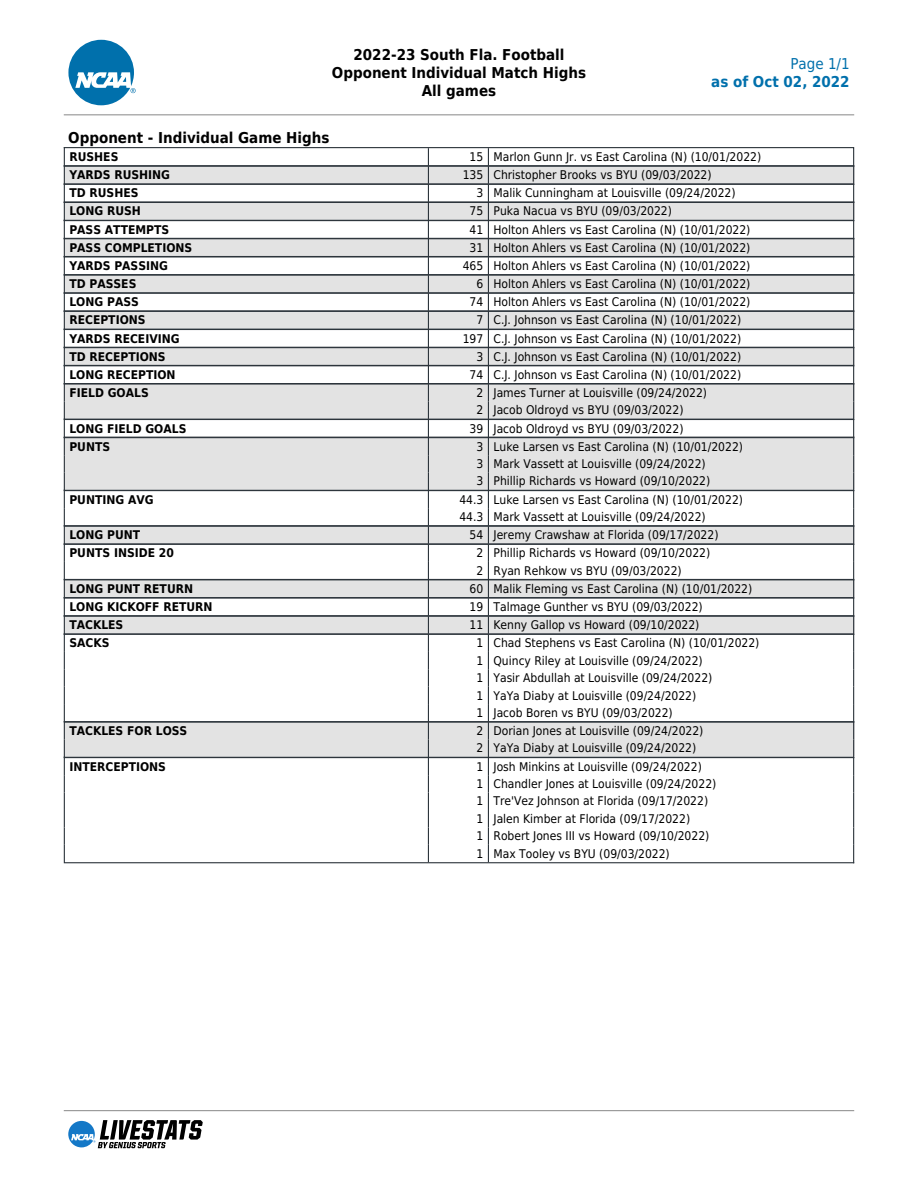
<style>
.page{position:relative;width:918px;height:1188px;background:#fff}
.page>*{position:absolute;margin:0;border:0;box-sizing:border-box;transform-origin:0 0}
.t1{font:700 15px/18px "DejaVu Sans Condensed";color:#000;text-align:center}
.t2{font:700 15px "DejaVu Sans Condensed";color:#0070ac}
.t3{font:15px "DejaVu Sans Condensed";color:#0070ac}
.t4{font:12px/17.4px "DejaVu Sans Condensed";color:#000}
.t5{font:700 12px "DejaVu Sans Condensed";color:#000}
</style>
<div class="page">
<svg style="left:68px;top:40px;width:68px;height:65px"></svg>
<hr style="left:64px;top:114px;width:790px;height:1px;background:#888">
<hr style="left:64px;top:1110px;width:790px;height:1px;background:#888">
<svg style="left:68px;top:1120px;width:135px;height:28px"></svg>
<div style="left:64px;top:165px;width:790px;height:20px;background:#e3e3e3"></div>
<div style="left:64px;top:202px;width:790px;height:19px;background:#e3e3e3"></div>
<div style="left:64px;top:238px;width:790px;height:19px;background:#e3e3e3"></div>
<div style="left:64px;top:274px;width:790px;height:20px;background:#e3e3e3"></div>
<div style="left:64px;top:310px;width:790px;height:20px;background:#e3e3e3"></div>
<div style="left:64px;top:347px;width:790px;height:19px;background:#e3e3e3"></div>
<div style="left:64px;top:383px;width:790px;height:37px;background:#e3e3e3"></div>
<div style="left:64px;top:437px;width:790px;height:54px;background:#e3e3e3"></div>
<div style="left:64px;top:525px;width:790px;height:20px;background:#e3e3e3"></div>
<div style="left:64px;top:579px;width:790px;height:20px;background:#e3e3e3"></div>
<div style="left:64px;top:615px;width:790px;height:20px;background:#e3e3e3"></div>
<div style="left:64px;top:721px;width:790px;height:37px;background:#e3e3e3"></div>
<hr style="left:64px;top:147px;width:364px;height:1px;background:#2d353c">
<hr style="left:430px;top:147px;width:58px;height:1px;background:#2d353c">
<hr style="left:430px;top:166px;width:58px;height:1px;background:#2d353c">
<hr style="left:430px;top:165px;width:58px;height:1px;background:#2d353c">
<hr style="left:430px;top:184px;width:58px;height:1px;background:#2d353c">
<hr style="left:430px;top:183px;width:58px;height:1px;background:#2d353c">
<hr style="left:430px;top:202px;width:58px;height:1px;background:#2d353c">
<hr style="left:430px;top:220px;width:58px;height:1px;background:#2d353c">
<hr style="left:430px;top:238px;width:58px;height:1px;background:#2d353c">
<hr style="left:430px;top:256px;width:58px;height:1px;background:#2d353c">
<hr style="left:430px;top:274px;width:58px;height:2px;background:#2d353c">
<hr style="left:430px;top:293px;width:58px;height:1px;background:#2d353c">
<hr style="left:430px;top:292px;width:58px;height:1px;background:#2d353c">
<hr style="left:430px;top:310px;width:58px;height:2px;background:#2d353c">
<hr style="left:430px;top:329px;width:58px;height:1px;background:#2d353c">
<hr style="left:430px;top:347px;width:58px;height:1px;background:#2d353c">
<hr style="left:430px;top:365px;width:58px;height:1px;background:#2d353c">
<hr style="left:430px;top:383px;width:58px;height:2px;background:#2d353c">
<hr style="left:430px;top:419px;width:58px;height:1px;background:#2d353c">
<hr style="left:430px;top:437px;width:58px;height:1px;background:#2d353c">
<hr style="left:430px;top:490px;width:58px;height:1px;background:#2d353c">
<hr style="left:430px;top:526px;width:58px;height:1px;background:#2d353c">
<hr style="left:430px;top:525px;width:58px;height:1px;background:#2d353c">
<hr style="left:430px;top:544px;width:58px;height:1px;background:#2d353c">
<hr style="left:430px;top:543px;width:58px;height:1px;background:#2d353c">
<hr style="left:430px;top:579px;width:58px;height:1px;background:#2d353c">
<hr style="left:430px;top:597px;width:58px;height:2px;background:#2d353c">
<hr style="left:430px;top:616px;width:58px;height:1px;background:#2d353c">
<hr style="left:430px;top:615px;width:58px;height:1px;background:#2d353c">
<hr style="left:430px;top:634px;width:58px;height:1px;background:#2d353c">
<hr style="left:430px;top:633px;width:58px;height:1px;background:#2d353c">
<hr style="left:430px;top:721px;width:58px;height:2px;background:#2d353c">
<hr style="left:430px;top:757px;width:58px;height:1px;background:#2d353c">
<svg style="left:63px;top:148px;width:367px;height:716px"></svg>
<hr style="left:430px;top:862px;width:58px;height:1px;background:#2d353c">
<svg style="left:488px;top:147px;width:367px;height:716px"></svg>
<hr style="left:490px;top:862px;width:364px;height:1px;background:#2d353c">
<p class="t1" style="left:332px;top:46px;width:256px">2022-23 South Fla. Football<br>Opponent Individual Match Highs<br>All games</p>
<p class="t3" style="left:790px;top:55px;width:61px">Page 1/1</p>
<p class="t2" style="left:711px;top:73px;width:140px">as of Oct 02, 2022</p>
<p class="t1" style="left:68px;top:129px;width:263px">Opponent - Individual Game Highs</p>
<p class="t5" style="left:69px;top:150px;width:51px">RUSHES</p>
<p class="t4" style="left:470px;top:148px;width:293px">15 Marlon Gunn Jr. vs East Carolina (N) (10/01/2022)</p>
<p class="t5" style="left:69px;top:168px;width:102px">YARDS RUSHING</p>
<p class="t4" style="left:463px;top:166px;width:250px">135 Christopher Brooks vs BYU (09/03/2022)</p>
<p class="t5" style="left:69px;top:186px;width:71px">TD RUSHES</p>
<p class="t4" style="left:477px;top:184px;width:261px">3 Malik Cunningham at Louisville (09/24/2022)</p>
<p class="t5" style="left:69px;top:204px;width:73px">LONG RUSH</p>
<p class="t4" style="left:470px;top:203px;width:204px">75 Puka Nacua vs BYU (09/03/2022)</p>
<p class="t5" style="left:69px;top:222px;width:101px">PASS ATTEMPTS</p>
<p class="t4" style="left:470px;top:221px;width:282px">41 Holton Ahlers vs East Carolina (N) (10/01/2022)</p>
<p class="t5" style="left:69px;top:241px;width:124px">PASS COMPLETIONS</p>
<p class="t4" style="left:470px;top:239px;width:282px">31 Holton Ahlers vs East Carolina (N) (10/01/2022)</p>
<p class="t5" style="left:69px;top:259px;width:100px">YARDS PASSING</p>
<p class="t4" style="left:463px;top:257px;width:289px">465 Holton Ahlers vs East Carolina (N) (10/01/2022)</p>
<p class="t5" style="left:69px;top:277px;width:69px">TD PASSES</p>
<p class="t4" style="left:477px;top:275px;width:275px">6 Holton Ahlers vs East Carolina (N) (10/01/2022)</p>
<p class="t5" style="left:69px;top:295px;width:71px">LONG PASS</p>
<p class="t4" style="left:470px;top:293px;width:282px">74 Holton Ahlers vs East Carolina (N) (10/01/2022)</p>
<p class="t5" style="left:69px;top:313px;width:78px">RECEPTIONS</p>
<p class="t4" style="left:477px;top:312px;width:266px">7 C.J. Johnson vs East Carolina (N) (10/01/2022)</p>
<p class="t5" style="left:69px;top:331px;width:112px">YARDS RECEIVING</p>
<p class="t4" style="left:463px;top:330px;width:280px">197 C.J. Johnson vs East Carolina (N) (10/01/2022)</p>
<p class="t5" style="left:69px;top:350px;width:98px">TD RECEPTIONS</p>
<p class="t4" style="left:477px;top:348px;width:266px">3 C.J. Johnson vs East Carolina (N) (10/01/2022)</p>
<p class="t5" style="left:69px;top:368px;width:108px">LONG RECEPTION</p>
<p class="t4" style="left:470px;top:366px;width:273px">74 C.J. Johnson vs East Carolina (N) (10/01/2022)</p>
<p class="t5" style="left:69px;top:386px;width:81px">FIELD GOALS</p>
<p class="t4" style="left:477px;top:384px;width:232px">2 James Turner at Louisville (09/24/2022)<br>2 Jacob Oldroyd vs BYU (09/03/2022)</p>
<p class="t5" style="left:69px;top:421px;width:119px">LONG FIELD GOALS</p>
<p class="t4" style="left:470px;top:420px;width:215px">39 Jacob Oldroyd vs BYU (09/03/2022)</p>
<p class="t5" style="left:69px;top:440px;width:42px">PUNTS</p>
<p class="t4" style="left:477px;top:438px;width:268px">3 Luke Larsen vs East Carolina (N) (10/01/2022)<br>3 Mark Vassett at Louisville (09/24/2022)<br>3 Phillip Richards vs Howard (09/10/2022)</p>
<p class="t5" style="left:69px;top:492px;width:86px">PUNTING AVG</p>
<p class="t4" style="left:459px;top:491px;width:285px">44.3 Luke Larsen vs East Carolina (N) (10/01/2022)<br>44.3 Mark Vassett at Louisville (09/24/2022)</p>
<p class="t5" style="left:69px;top:528px;width:72px">LONG PUNT</p>
<p class="t4" style="left:470px;top:526px;width:250px">54 Jeremy Crawshaw at Florida (09/17/2022)</p>
<p class="t5" style="left:69px;top:546px;width:106px">PUNTS INSIDE 20</p>
<p class="t4" style="left:477px;top:544px;width:235px">2 Phillip Richards vs Howard (09/10/2022)<br>2 Ryan Rehkow vs BYU (09/03/2022)</p>
<p class="t5" style="left:69px;top:582px;width:125px">LONG PUNT RETURN</p>
<p class="t4" style="left:470px;top:580px;width:284px">60 Malik Fleming vs East Carolina (N) (10/01/2022)</p>
<p class="t5" style="left:69px;top:600px;width:145px">LONG KICKOFF RETURN</p>
<p class="t4" style="left:470px;top:598px;width:235px">19 Talmage Gunther vs BYU (09/03/2022)</p>
<p class="t5" style="left:69px;top:618px;width:56px">TACKLES</p>
<p class="t4" style="left:470px;top:616px;width:231px">11 Kenny Gallop vs Howard (09/10/2022)</p>
<p class="t5" style="left:69px;top:636px;width:42px">SACKS</p>
<p class="t4" style="left:477px;top:634px;width:285px">1 Chad Stephens vs East Carolina (N) (10/01/2022)<br>1 Quincy Riley at Louisville (09/24/2022)<br>1 Yasir Abdullah at Louisville (09/24/2022)<br>1 YaYa Diaby at Louisville (09/24/2022)<br>1 Jacob Boren vs BYU (09/03/2022)</p>
<p class="t5" style="left:69px;top:724px;width:120px">TACKLES FOR LOSS</p>
<p class="t4" style="left:477px;top:722px;width:228px">2 Dorian Jones at Louisville (09/24/2022)<br>2 YaYa Diaby at Louisville (09/24/2022)</p>
<p class="t5" style="left:69px;top:759px;width:98px">INTERCEPTIONS</p>
<p class="t4" style="left:477px;top:758px;width:241px">1 Josh Minkins at Louisville (09/24/2022)<br>1 Chandler Jones at Louisville (09/24/2022)<br>1 Tre'Vez Johnson at Florida (09/17/2022)<br>1 Jalen Kimber at Florida (09/17/2022)<br>1 Robert Jones III vs Howard (09/10/2022)<br>1 Max Tooley vs BYU (09/03/2022)</p>
</div>
